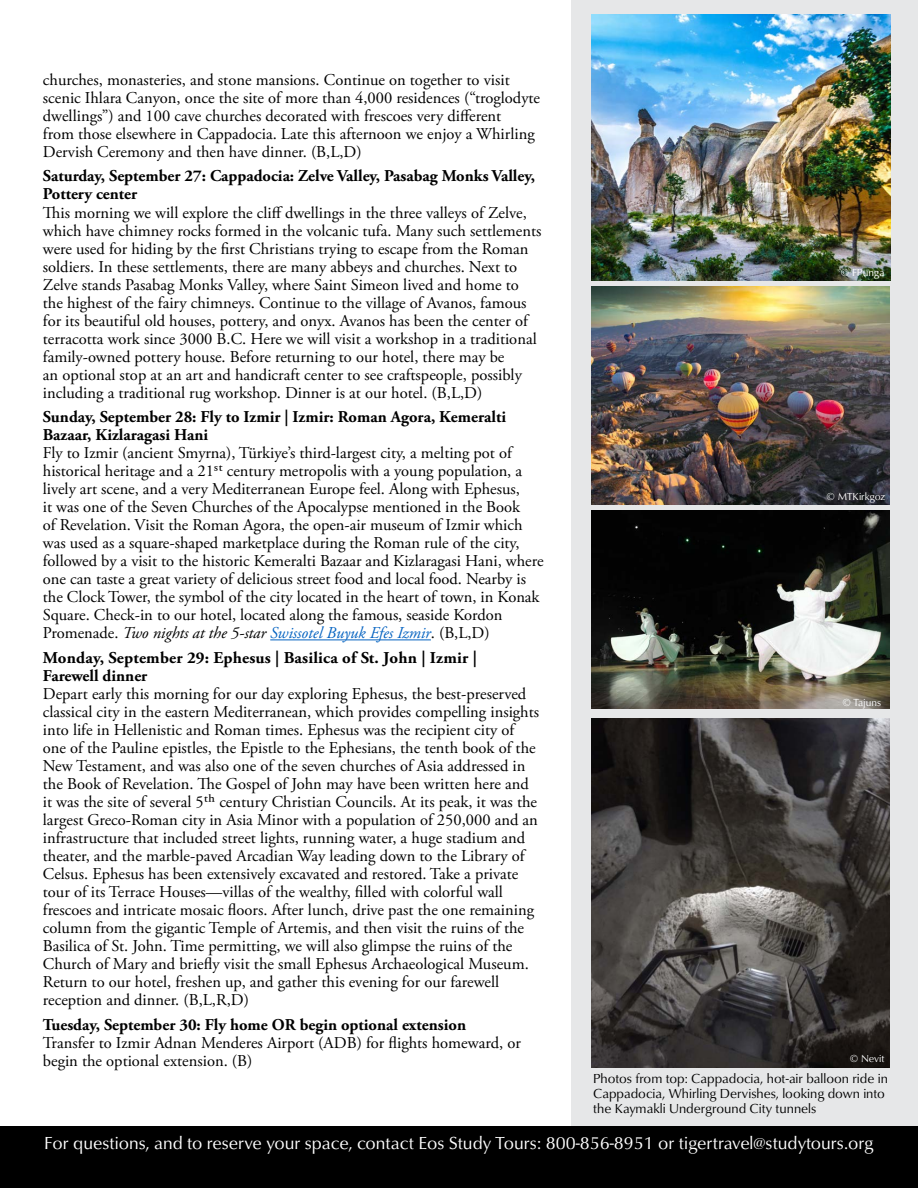
<style>
.page{position:relative;width:918px;height:1188px;background:#fff}
.page>*{position:absolute;margin:0;border:0;box-sizing:border-box;transform-origin:0 0}
.t1{font:18px "Classico URW";color:#fff}
.t2{font:16.5px/18px "Adobe Garamond Pro";color:#000}
.t3{font:700 16.5px/18px "Adobe Garamond Pro";color:#000}
.t4{font:13.5px/15px "Classico URW";color:#000}
.t5{font:10.5px "Classico URW";color:#fff}
.s1{font-style:italic}
.s2{font-style:italic;color:#0563c1}
</style>
<div class="page">
<div style="left:571px;top:0;width:347px;height:1188px;background:#e6e7e8"></div>
<hr style="left:270px;top:639px;width:161px;height:1px;background:#0563c1">
<img style="left:592px;top:287px;width:297px;height:218px">
<img style="left:592px;top:511px;width:297px;height:198px">
<img style="left:592px;top:14px;width:299px;height:266px">
<img style="left:592px;top:718px;width:297px;height:350px">
<div style="left:0;top:1126px;width:918px;height:62px;background:#000"></div>
<p class="t2" style="left:43px;top:71px;width:499px">churches, monasteries, and stone mansions. Continue on together to visit scenic Ihlara Canyon, once the site of more than 4,000 residences (“troglodyte dwellings”) and 100 cave churches decorated with frescoes very different<br>from those elsewhere in Cappadocia. Late this afternoon we enjoy a Whirling Dervish Ceremony and then have dinner. (B,L,D)</p>
<p class="t3" style="left:43px;top:168px;width:494px">Saturday, September 27: Cappadocia: Zelve Valley, Pasabag Monks Valley,<br>Pottery center</p>
<p class="t2" style="left:43px;top:204px;width:500px">This morning we will explore the cliff dwellings in the three valleys of Zelve, which have chimney rocks formed in the volcanic tufa. Many such settlements were used for hiding by the first Christians trying to escape from the Roman soldiers. In these settlements, there are many abbeys and churches. Next to Zelve stands Pasabag Monks Valley, where Saint Simeon lived and home to the highest of the fairy chimneys. Continue to the village of Avanos, famous for its beautiful old houses, pottery, and onyx. Avanos has been the center of terracotta work since 3000 B.C. Here we will visit a workshop in a traditional family-owned pottery house. Before returning to our hotel, there may be<br>an optional stop at an art and handicraft center to see craftspeople, possibly including a traditional rug workshop. Dinner is at our hotel. (B,L,D)</p>
<p class="t3" style="left:43px;top:408px;width:465px">Sunday, September 28: Fly to Izmir | Izmir: Roman Agora, Kemeralti<br>Bazaar, Kizlaragasi Hani</p>
<p class="t2" style="left:43px;top:445px;width:502px">Fly to Izmir (ancient Smyrna), Türkiye’s third-largest city, a melting pot of historical heritage and a 21st century metropolis with a young population, a lively art scene, and a very Mediterranean Europe feel. Along with Ephesus,<br>it was one of the Seven Churches of the Apocalypse mentioned in the Book<br>of Revelation. Visit the Roman Agora, the open-air museum of Izmir which was used as a square-shaped marketplace during the Roman rule of the city, followed by a visit to the historic Kemeralti Bazaar and Kizlaragasi Hani, where one can taste a great variety of delicious street food and local food. Nearby is the Clock Tower, the symbol of the city located in the heart of town, in Konak Square. Check-in to our hotel, located along the famous, seaside Kordon Promenade. <span class="s1">Two nights at the 5-star</span> <span class="s2">Swissotel Buyuk Efes Izmir</span>. (B,L,D)</p>
<p class="t3" style="left:43px;top:649px;width:436px">Monday, September 29: Ephesus | Basilica of St. John | Izmir |<br>Farewell dinner</p>
<p class="t2" style="left:43px;top:685px;width:498px">Depart early this morning for our day exploring Ephesus, the best-preserved classical city in the eastern Mediterranean, which provides compelling insights into life in Hellenistic and Roman times. Ephesus was the recipient city of one of the Pauline epistles, the Epistle to the Ephesians, the tenth book of the New Testament, and was also one of the seven churches of Asia addressed in the Book of Revelation. The Gospel of John may have been written here and it was the site of several 5th century Christian Councils. At its peak, it was the largest Greco-Roman city in Asia Minor with a population of 250,000 and an infrastructure that included street lights, running water, a huge stadium and theater, and the marble-paved Arcadian Way leading down to the Library of Celsus. Ephesus has been extensively excavated and restored. Take a private tour of its Terrace Houses—villas of the wealthy, filled with colorful wall frescoes and intricate mosaic floors. After lunch, drive past the one remaining column from the gigantic Temple of Artemis, and then visit the ruins of the Basilica of St. John. Time permitting, we will also glimpse the ruins of the Church of Mary and briefly visit the small Ephesus Archaeological Museum.<br>Return to our hotel, freshen up, and gather this evening for our farewell reception and dinner. (B,L,R,D)</p>
<p class="t3" style="left:43px;top:1016px;width:425px">Tuesday, September 30: Fly home OR begin optional extension</p>
<p class="t2" style="left:43px;top:1034px;width:479px">Transfer to Izmir Adnan Menderes Airport (ADB) for flights homeward, or begin the optional extension. (B)</p>
<p class="t5" style="left:841px;top:264px;width:45px">© FPunga</p>
<p class="t5" style="left:827px;top:489px;width:60px">© MTKirkgoz</p>
<p class="t5" style="left:842px;top:695px;width:40px">© Tajuns</p>
<p class="t5" style="left:850px;top:1051px;width:36px">© Nevit</p>
<p class="t4" style="left:593px;top:1070px;width:296px">Photos from top: Cappadocia, hot-air balloon ride in<br>Cappadocia, Whirling Dervishes, looking down into the Kaymakli Underground City tunnels</p>
<p class="t1" style="left:44px;top:1130px;width:831px">For questions, and to reserve your space, contact Eos Study Tours: 800-856-8951 or tigertravel@studytours.org</p>
</div>
